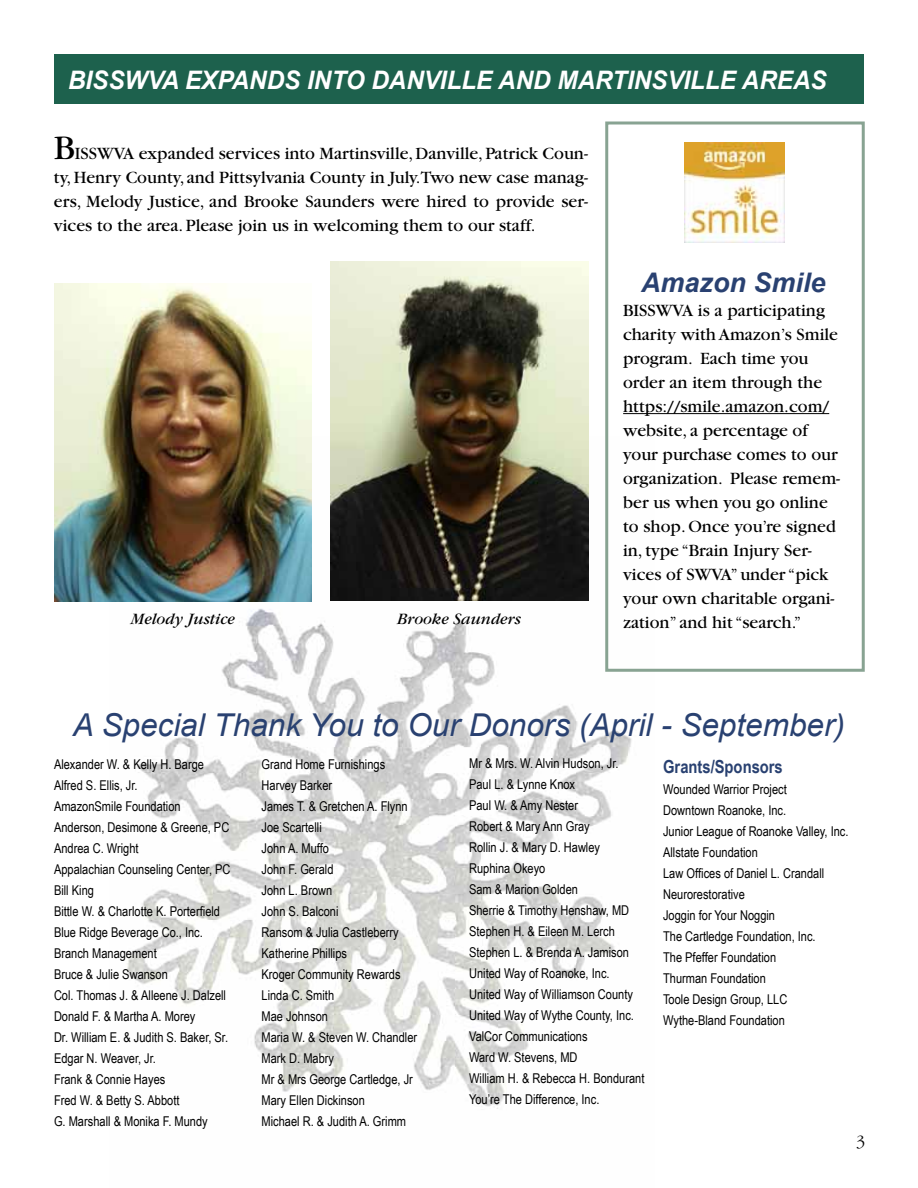
<style>
.page{position:relative;width:918px;height:1188px;background:#fff}
.page>*{position:absolute;margin:0;border:0;box-sizing:border-box;transform-origin:0 0}
.t1{font:italic 31.5px "Arial";color:#294171}
.t2{font:italic 700 27px "Arial";color:#294171}
.t3{font:italic 700 25.5px "Arial";color:#fff;scale:.95 1}
.t4{font:18px/24px "Garamond";color:#000}
.t5{font:700 18px "Arial Narrow";color:#294171}
.t6{font:300 18px "Garamond";color:#000}
.t7{font:italic 16.5px "Garamond";color:#000}
.t8{font:13.5px/21px "Arial Narrow";color:#000}
.s1{font-size:36px}
</style>
<div class="page">
<img style="left:109px;top:436px;width:523px;height:673px">
<hr style="left:623px;top:413px;width:206px;height:1px;background:#000">
<img style="left:685px;top:143px;width:100px;height:100px">
<div style="left:54px;top:54px;width:810px;height:50px;background:#1d614d"></div>
<img style="left:330px;top:261px;width:258px;height:339px">
<img style="left:54px;top:284px;width:258px;height:317px">
<div style="left:605px;top:122px;width:260px;height:550px;border:3px solid #88a392"></div>
<h3 class="t3" style="left:68px;top:63px;width:800px">BISSWVA EXPANDS INTO DANVILLE AND MARTINSVILLE AREAS</h3>
<p class="t4" style="left:54px;top:142px;width:536px;text-align:justify"><span class="s1">B</span>ISSWVA expanded services into Martinsville, Danville, Patrick Coun&shy;ty, Henry County, and Pittsylvania County in July.Two new case manag&shy;ers, Melody Justice, and Brooke Saunders were hired to provide ser&shy;vices to the area. Please join us in welcoming them to our staff.</p>
<p class="t7" style="left:131px;top:611px;width:106px">Melody Justice</p>
<p class="t7" style="left:397px;top:610px;width:125px">Brooke Saunders</p>
<h2 class="t2" style="left:641px;top:264px;width:186px">Amazon Smile</h2>
<p class="t4" style="left:623px;top:298px;width:218px">BISSWVA is a participating charity with Amazon’s Smile program. Each time you order an item through the https://smile.amazon.com/ website, a percentage of your purchase comes to our organization. Please remem&shy;ber us when you go online to shop. Once you’re signed in, type “Brain Injury Ser&shy;vices of SWVA” under “pick your own charitable organi&shy;zation” and hit “search.”</p>
<h1 class="t1" style="left:73px;top:704px;width:774px">A Special Thank You to Our Donors (April - September)</h1>
<p class="t8" style="left:54px;top:753px;width:178px">Alexander W. &amp; Kelly H. Barge<br>Alfred S. Ellis, Jr.<br>AmazonSmile Foundation<br>Anderson, Desimone &amp; Greene, PC<br>Andrea C. Wright<br>Appalachian Counseling Center, PC<br>Bill King<br>Bittle W. &amp; Charlotte K. Porterfield<br>Blue Ridge Beverage Co., Inc.<br>Branch Management<br>Bruce &amp; Julie Swanson<br>Col. Thomas J. &amp; Alleene J. Dalzell<br>Donald F. &amp; Martha A. Morey<br>Dr. William E. &amp; Judith S. Baker, Sr.<br>Edgar N. Weaver, Jr.<br>Frank &amp; Connie Hayes<br>Fred W. &amp; Betty S. Abbott<br>G. Marshall &amp; Monika F. Mundy</p>
<p class="t8" style="left:262px;top:753px;width:157px">Grand Home Furnishings<br>Harvey Barker<br>James T. &amp; Gretchen A. Flynn<br>Joe Scartelli<br>John A. Muffo<br>John F. Gerald<br>John L. Brown<br>John S. Balconi<br>Ransom &amp; Julia Castleberry<br>Katherine Phillips<br>Kroger Community Rewards<br>Linda C. Smith<br>Mae Johnson<br>Maria W. &amp; Steven W. Chandler<br>Mark D. Mabry<br>Mr &amp; Mrs George Cartledge, Jr<br>Mary Ellen Dickinson<br>Michael R. &amp; Judith A. Grimm</p>
<p class="t8" style="left:469px;top:752px;width:177px">Mr &amp; Mrs. W. Alvin Hudson, Jr.<br>Paul L. &amp; Lynne Knox<br>Paul W. &amp; Amy Nester<br>Robert &amp; Mary Ann Gray<br>Rollin J. &amp; Mary D. Hawley<br>Ruphina Okeyo<br>Sam &amp; Marion Golden<br>Sherrie &amp; Timothy Henshaw, MD<br>Stephen H. &amp; Eileen M. Lerch<br>Stephen L. &amp; Brenda A. Jamison<br>United Way of Roanoke, Inc.<br>United Way of Williamson County<br>United Way of Wythe County, Inc.<br>ValCor Communications<br>Ward W. Stevens, MD<br>William H. &amp; Rebecca H. Bondurant<br>You’re The Difference, Inc.</p>
<h3 class="t5" style="left:663px;top:753px;width:121px">Grants/Sponsors</h3>
<p class="t8" style="left:663px;top:778px;width:187px">Wounded Warrior Project<br>Downtown Roanoke, Inc.<br>Junior League of Roanoke Valley, Inc.<br>Allstate Foundation<br>Law Offices of Daniel L. Crandall<br>Neurorestorative<br>Joggin for Your Noggin<br>The Cartledge Foundation, Inc.<br>The Pfeffer Foundation<br>Thurman Foundation<br>Toole Design Group, LLC<br>Wythe-Bland Foundation</p>
<h3 class="t6" style="left:856px;top:1131px;width:10px">3</h3>
</div>
